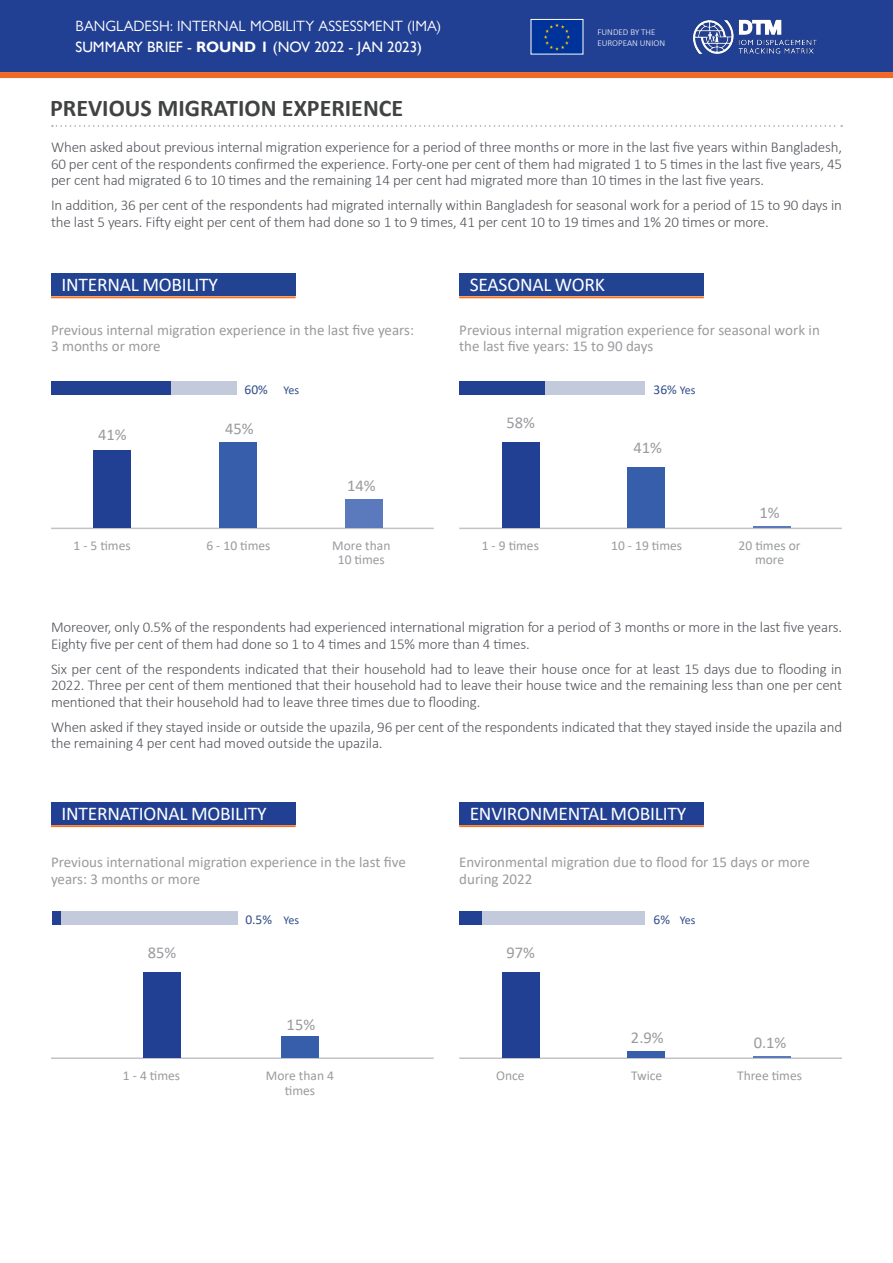
<style>
.page{position:relative;width:893px;height:1263px;background:#fff}
.page>*{position:absolute;margin:0;border:0;box-sizing:border-box;transform-origin:0 0}
.t1{font:700 24px "Calibri";color:#414243}
.Heading_Article_L1{font:19.5px "Calibri";letter-spacing:-.01em;color:#fff}
.t2{font:16.5px "Calibri";color:#999b9e}
.Heading_Article_L1-copy{font:300 15px/16.5px "Calibri";letter-spacing:-.01em;color:#52555b}
.t3{font:15px/16.5px "Calibri";color:#999b9e}
.t4{font:15px "Gill Sans Nova";color:#fff}
.t5{font:15px "Gill Sans";color:#fff}
.t6{font:13.5px/13.5px "Calibri";color:#999b9e;text-align:center}
.t7{font:13.5px "Calibri";color:#324e89}
.t8{font:12px "Calibri";letter-spacing:-.035em;color:#324e89}
.t9{font:300 9px/10.8px "Calibri";color:#fff}
.s1{font-weight:700}
</style>
<div class="page">
<div style="left:0;top:0;width:893px;height:72px;background:#224093"></div>
<div style="left:0;top:72px;width:893px;height:6px;background:#f26827"></div>
<img style="left:693px;top:20px;width:124px;height:34px">
<img style="left:533px;top:21px;width:48px;height:31px">
<div style="left:531px;top:19px;width:52px;height:35px;border:1px solid #fff"></div>
<svg style="left:52px;top:125px;width:790px;height:2px"></svg>
<div style="left:51px;top:381px;width:185px;height:13px;background:#c2cadc"></div>
<div style="left:51px;top:381px;width:119px;height:13px;background:#224192"></div>
<div style="left:459px;top:381px;width:185px;height:13px;background:#c2cadc"></div>
<div style="left:459px;top:381px;width:85px;height:13px;background:#224192"></div>
<hr style="left:51px;top:528px;width:383px;height:1px;background:#c2c3c6">
<div style="left:94px;top:450px;width:37px;height:78px;background:#224093"></div>
<div style="left:220px;top:443px;width:37px;height:85px;background:#365eab"></div>
<div style="left:345px;top:499px;width:37px;height:29px;background:#5a7abd"></div>
<hr style="left:459px;top:528px;width:383px;height:1px;background:#c2c3c6">
<div style="left:502px;top:443px;width:37px;height:85px;background:#224093"></div>
<div style="left:628px;top:467px;width:37px;height:61px;background:#365eab"></div>
<hr style="left:753px;top:526px;width:37px;height:2px;background:#5a7abd">
<div style="left:51px;top:273px;width:245px;height:23px;background:#224392"></div>
<div style="left:459px;top:273px;width:245px;height:23px;background:#224392"></div>
<hr style="left:51px;top:296px;width:245px;height:2px;background:#f37524">
<hr style="left:459px;top:296px;width:245px;height:2px;background:#f37524">
<hr style="left:51px;top:1057px;width:383px;height:2px;background:#c2c3c6">
<div style="left:52px;top:911px;width:185px;height:13px;background:#c2cadc"></div>
<div style="left:52px;top:911px;width:9px;height:13px;background:#224192"></div>
<div style="left:143px;top:972px;width:38px;height:85px;background:#224093"></div>
<div style="left:281px;top:1036px;width:37px;height:21px;background:#365eab"></div>
<hr style="left:459px;top:1057px;width:383px;height:2px;background:#c2c3c6">
<div style="left:459px;top:911px;width:185px;height:13px;background:#c2cadc"></div>
<div style="left:459px;top:911px;width:23px;height:13px;background:#224192"></div>
<div style="left:502px;top:972px;width:37px;height:85px;background:#224093"></div>
<div style="left:628px;top:1051px;width:37px;height:6px;background:#365eab"></div>
<hr style="left:753px;top:1056px;width:37px;height:1px;background:#5a7abd">
<div style="left:51px;top:802px;width:245px;height:23px;background:#224093"></div>
<div style="left:459px;top:802px;width:245px;height:23px;background:#224093"></div>
<hr style="left:459px;top:825px;width:245px;height:2px;background:#f37524">
<hr style="left:51px;top:825px;width:245px;height:2px;background:#f37524">
<p class="t4" style="left:75px;top:16px;width:367px">BANGLADESH: INTERNAL MOBILITY ASSESSMENT (IMA)</p>
<p class="t5" style="left:75px;top:38px;width:348px">SUMMARY BRIEF - <span class="s1">ROUND 1</span> (NOV 2022 - JAN 2023)</p>
<p class="t9" style="left:597px;top:26px;width:69px">FUNDED BY THE<br>EUROPEAN UNION</p>
<p class="t1" style="left:50px;top:91px;width:355px">PREVIOUS MIGRATION EXPERIENCE</p>
<p class="Heading_Article_L1-copy" style="left:51px;top:139px;width:792px;text-align:justify">When asked about previous internal migration experience for a period of three months or more in the last five years within Bangladesh, 60 per cent of the respondents confirmed the experience. Forty-one per cent of them had migrated 1 to 5 times in the last five years, 45 per cent had migrated 6 to 10 times and the remaining 14 per cent had migrated more than 10 times in the last five years.</p>
<p class="Heading_Article_L1-copy" style="left:51px;top:197px;width:792px">In addition, 36 per cent of the respondents had migrated internally within Bangladesh for seasonal work for a period of 15 to 90 days in the last 5 years. Fifty eight per cent of them had done so 1 to 9 times, 41 per cent 10 to 19 times and 1% 20 times or more.</p>
<p class="Heading_Article_L1" style="left:61px;top:271px;width:158px">INTERNAL MOBILITY</p>
<p class="Heading_Article_L1" style="left:470px;top:271px;width:137px">SEASONAL WORK</p>
<p class="t3" style="left:51px;top:321px;width:365px">Previous internal migration experience in the last five years:</p>
<p class="t3" style="left:51px;top:338px;width:111px">3 months or more</p>
<p class="t7" style="left:244px;top:380px;width:25px">60%</p>
<p class="t8" style="left:284px;top:382px;width:17px">Yes</p>
<p class="t3" style="left:459px;top:321px;width:362px">Previous internal migration experience for seasonal work in the last five years: 15 to 90 days</p>
<p class="t7" style="left:654px;top:381px;width:25px">36%</p>
<p class="t8" style="left:680px;top:382px;width:17px">Yes</p>
<p class="t2" style="left:98px;top:423px;width:30px">41%</p>
<p class="t2" style="left:225px;top:417px;width:30px">45%</p>
<p class="t2" style="left:506px;top:411px;width:30px">58%</p>
<p class="t2" style="left:633px;top:436px;width:30px">41%</p>
<p class="t2" style="left:347px;top:474px;width:30px">14%</p>
<p class="t2" style="left:759px;top:501px;width:22px">1%</p>
<p class="t6" style="left:73px;top:539px;width:59px">1 - 5 times</p>
<p class="t6" style="left:206px;top:539px;width:66px">6 - 10 times</p>
<p class="t6" style="left:332px;top:539px;width:60px">More than<br>10 times</p>
<p class="t6" style="left:482px;top:539px;width:59px">1 - 9 times</p>
<p class="t6" style="left:611px;top:539px;width:72px">10 - 19 times</p>
<p class="t6" style="left:739px;top:539px;width:63px">20 times or more</p>
<p class="Heading_Article_L1-copy" style="left:51px;top:619px;width:792px">Moreover, only 0.5% of the respondents had experienced international migration for a period of 3 months or more in the last five years.<br>Eighty five per cent of them had done so 1 to 4 times and 15% more than 4 times.</p>
<p class="Heading_Article_L1-copy" style="left:51px;top:661px;width:792px;text-align:justify">Six per cent of the respondents indicated that their household had to leave their house once for at least 15 days due to flooding in 2022. Three per cent of them mentioned that their household had to leave their house twice and the remaining less than one per cent mentioned that their household had to leave three times due to flooding.</p>
<p class="Heading_Article_L1-copy" style="left:51px;top:719px;width:793px">When asked if they stayed inside or outside the upazila, 96 per cent of the respondents indicated that they stayed inside the upazila and the remaining 4 per cent had moved outside the upazila.</p>
<p class="Heading_Article_L1" style="left:61px;top:800px;width:207px">INTERNATIONAL MOBILITY</p>
<p class="Heading_Article_L1" style="left:470px;top:800px;width:218px">ENVIRONMENTAL MOBILITY</p>
<p class="t3" style="left:51px;top:854px;width:356px">Previous international migration experience in the last five years: 3 months or more</p>
<p class="t7" style="left:245px;top:910px;width:28px">0.5%</p>
<p class="t8" style="left:284px;top:912px;width:17px">Yes</p>
<p class="t3" style="left:459px;top:854px;width:352px">Environmental migration due to flood for 15 days or more during 2022</p>
<p class="t7" style="left:654px;top:910px;width:18px">6%</p>
<p class="t8" style="left:680px;top:912px;width:17px">Yes</p>
<p class="t2" style="left:148px;top:941px;width:30px">85%</p>
<p class="t2" style="left:506px;top:941px;width:30px">97%</p>
<p class="t2" style="left:287px;top:1013px;width:30px">15%</p>
<p class="t2" style="left:631px;top:1026px;width:34px">2.9%</p>
<p class="t2" style="left:754px;top:1031px;width:34px">0.1%</p>
<p class="t6" style="left:123px;top:1068px;width:59px">1 - 4 times</p>
<p class="t6" style="left:266px;top:1068px;width:70px;line-height:15px">More than 4 times</p>
<p class="t6" style="left:496px;top:1068px;width:30px">Once</p>
<p class="t6" style="left:631px;top:1068px;width:33px">Twice</p>
<p class="t6" style="left:737px;top:1068px;width:67px">Three times</p>
</div>
